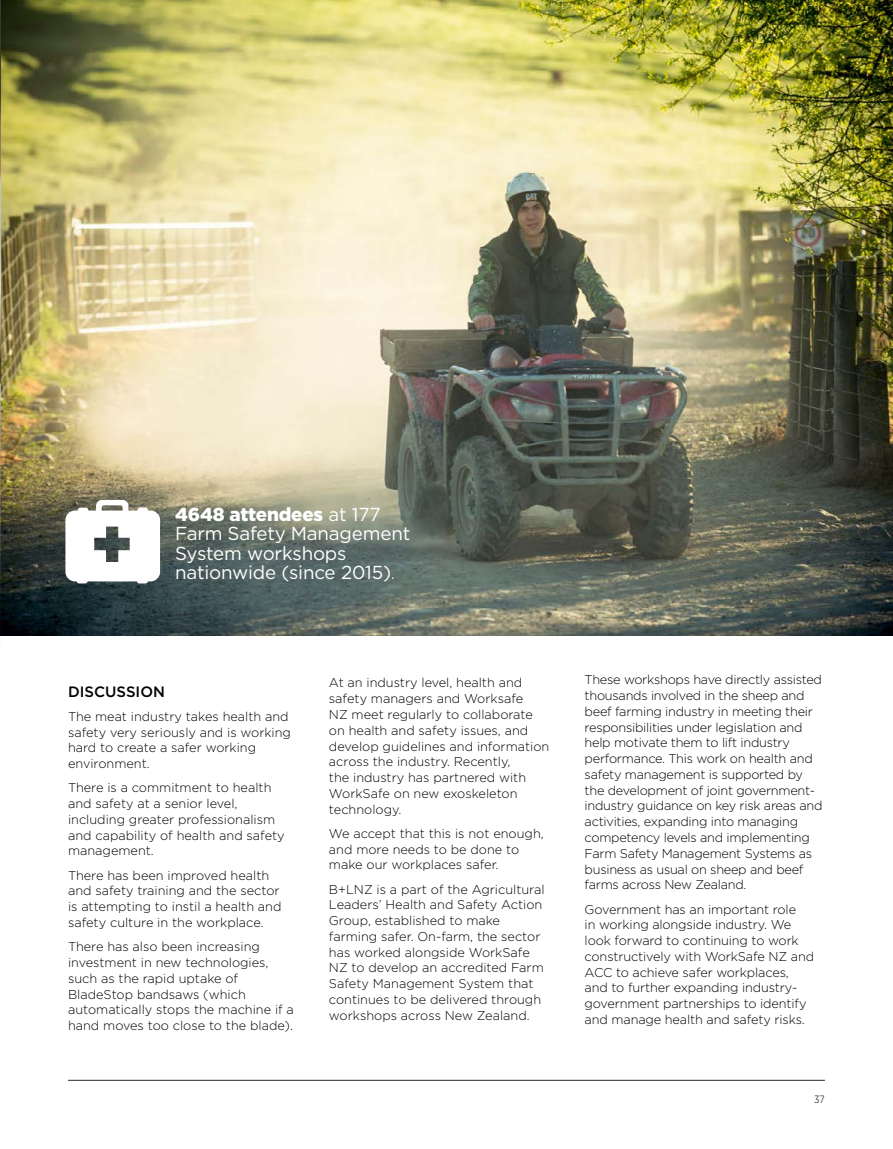
<style>
.page{position:relative;width:893px;height:1149px;background:#fff}
.page>*{position:absolute;margin:0;border:0;box-sizing:border-box;transform-origin:0 0}
.t1{font:18.75px/19.5px "Gotham";letter-spacing:-.01em;color:#fff}
.t2{font:500 15px "Gotham";color:#000}
.t3{font:300 12.75px/15.8px "Gotham";letter-spacing:-.01em;color:#000}
.t4{font:300 10.5px "Gotham Narrow";color:#000}
.s1{font-weight:900}
.s2{font-weight:300}
</style>
<div class="page">
<img style="left:1px;top:0;width:892px;height:634px">
<img style="left:0;top:0;width:1px;height:636px">
<svg style="left:65px;top:500px;width:95px;height:83px"></svg>
<hr style="left:68px;top:1079px;width:757px;height:1px;background:#414042">
<h1 class="t1" style="left:175px;top:503px;width:237px"><span class="s1">4648 attendees</span> at 177<br>Farm Safety Management<br>System workshops nationwide (since 2015)<span class="s2">.</span></h1>
<p class="t2" style="left:68px;top:681px;width:98px">DISCUSSION</p>
<p class="t3" style="left:68px;top:708px;width:224px">The meat industry takes health and safety very seriously and is working hard to create a safer working environment.</p>
<p class="t3" style="left:68px;top:779px;width:218px">There is a commitment to health and safety at a senior level, including greater professionalism and capability of health and safety management.</p>
<p class="t3" style="left:68px;top:866px;width:215px">There has been improved health and safety training and the sector is attempting to instil a health and safety culture in the workplace.</p>
<p class="t3" style="left:68px;top:938px;width:227px">There has also been increasing investment in new technologies, such as the rapid uptake of<br>BladeStop bandsaws (which automatically stops the machine if a hand moves too close to the blade).</p>
<p class="t3" style="left:329px;top:674px;width:222px">At an industry level, health and safety managers and Worksafe<br>NZ meet regularly to collaborate on health and safety issues, and develop guidelines and information across the industry. Recently,<br>the industry has partnered with<br>WorkSafe on new exoskeleton technology.</p>
<p class="t3" style="left:329px;top:824px;width:216px">We accept that this is not enough, and more needs to be done to make our workplaces safer.</p>
<p class="t3" style="left:329px;top:880px;width:217px">B+LNZ is a part of the Agricultural<br>Leaders’ Health and Safety Action<br>Group, established to make farming safer. On-farm, the sector has worked alongside WorkSafe<br>NZ to develop an accredited Farm<br>Safety Management System that continues to be delivered through workshops across New Zealand.</p>
<p class="t3" style="left:585px;top:671px;width:239px">These workshops have directly assisted thousands involved in the sheep and beef farming industry in meeting their responsibilities under legislation and help motivate them to lift industry performance. This work on health and safety management is supported by the development of joint government&shy;industry guidance on key risk areas and activities, expanding into managing competency levels and implementing Farm Safety Management Systems as business as usual on sheep and beef farms across New Zealand.</p>
<p class="t3" style="left:585px;top:900px;width:231px">Government has an important role<br>in working alongside industry. We look forward to continuing to work constructively with WorkSafe NZ and ACC to achieve safer workplaces, and to further expanding industry&shy;government partnerships to identify and manage health and safety risks.</p>
<p class="t4" style="left:814px;top:1092px;width:12px">37</p>
</div>
